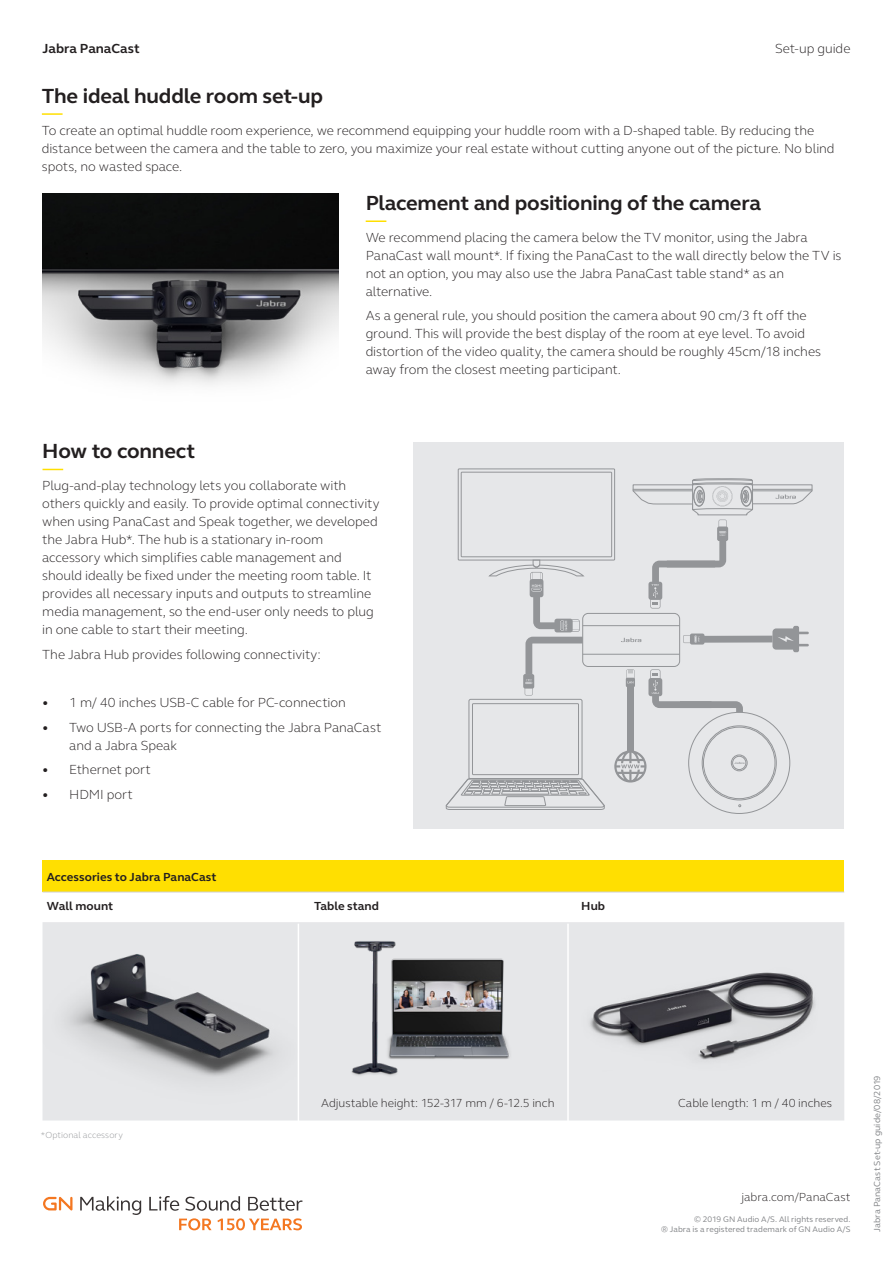
<style>
.page{position:relative;width:893px;height:1263px;background:#fff}
.page>*{position:absolute;margin:0;border:0;box-sizing:border-box;transform-origin:0 0}
.jabra_body_bold{font:700 21px "GN Elliot";letter-spacing:-.01em;color:#231f20}
.jabra_body_bold-2{font:300 13.5px/18px "GN Elliot";letter-spacing:-.005em;color:#231f20}
.t1{font:700 13.5px "GN Elliot";color:#231f20}
.jabra_body_bold-3{font:300 12px "GN Elliot";color:#231f20}
.jabra_table_copy{font:700 12px "GN Elliot";letter-spacing:.005em;color:#231f20}
.jabra_table_copy-2{font:300 12px "GN Elliot";letter-spacing:.005em;color:#231f20}
.claim{font:9px "GN Elliot";letter-spacing:.01em;color:#808285}
.jabra_body_bold-4{font:300 9px "GN Elliot";letter-spacing:.01em;color:#939598}
.t2{font:8.25px "GN Elliot";letter-spacing:.01em;color:#808285}
</style>
<div class="page">
<img style="left:43px;top:194px;width:295px;height:191px">
<div style="left:414px;top:443px;width:430px;height:386px;background:#e6e7e9"></div>
<div style="left:458px;top:468px;width:157px;height:92px;border:1px solid #939598"></div>
<div style="left:461px;top:472px;width:151px;height:85px;border:1px solid #939598"></div>
<div style="left:703px;top:636px;width:69px;height:7px;background:#939598"></div>
<svg style="left:772px;top:626px;width:37px;height:26px"></svg>
<div style="left:468px;top:699px;width:114px;height:80px;border:1px solid #939598;border-radius:2px"></div>
<div style="left:472px;top:703px;width:107px;height:72px;border:1px solid #939598"></div>
<svg style="left:445px;top:774px;width:160px;height:36px"></svg>
<svg style="left:683px;top:633px;width:21px;height:11px"></svg>
<svg style="left:487px;top:559px;width:99px;height:136px"></svg>
<svg style="left:632px;top:478px;width:181px;height:130px"></svg>
<svg style="left:614px;top:669px;width:177px;height:145px"></svg>
<hr style="left:583px;top:654px;width:97px;height:1px;background:#939598">
<hr style="left:583px;top:625px;width:97px;height:1px;background:#939598">
<svg style="left:621px;top:638px;width:20px;height:4px"></svg>
<div style="left:582px;top:613px;width:98px;height:54px;border:1px solid #939598;border-radius:6px"></div>
<svg style="left:43px;top:1197px;width:30px;height:13px"></svg>
<svg style="left:80px;top:1196px;width:61px;height:19px"></svg>
<svg style="left:149px;top:1196px;width:30px;height:15px"></svg>
<svg style="left:185px;top:1196px;width:55px;height:15px"></svg>
<svg style="left:248px;top:1197px;width:54px;height:14px"></svg>
<svg style="left:179px;top:1218px;width:123px;height:12px"></svg>
<hr style="left:366px;top:220px;width:20px;height:2px;background:#ffdf01">
<hr style="left:42px;top:113px;width:21px;height:2px;background:#ffdf01">
<svg style="left:43px;top:469px;width:20px;height:1px"></svg>
<div style="left:43px;top:861px;width:801px;height:31px;background:#ffdf01"></div>
<div style="left:43px;top:922px;width:801px;height:198px;background:#e6e7e9"></div>
<hr style="left:43px;top:892px;width:267px;height:1px;background:#d1d2d4">
<hr style="left:310px;top:892px;width:267px;height:1px;background:#d1d2d4">
<hr style="left:577px;top:892px;width:267px;height:1px;background:#d1d2d4">
<hr style="left:298px;top:924px;width:1px;height:204px;background:#fff">
<hr style="left:567px;top:924px;width:2px;height:204px;background:#fff">
<img style="left:338px;top:936px;width:180px;height:146px">
<img style="left:579px;top:939px;width:243px;height:146px">
<img style="left:43px;top:924px;width:255px;height:196px">
<p class="t1" style="left:43px;top:39px;width:99px">Jabra PanaCast</p>
<p class="jabra_body_bold-2" style="left:775px;top:39px;width:77px">Set-up guide</p>
<p class="jabra_body_bold" style="left:42px;top:82px;width:283px">The ideal huddle room set-up</p>
<p class="jabra_body_bold-2" style="left:42px;top:121px;width:794px">To create an optimal huddle room experience, we recommend equipping your huddle room with a D-shaped table. By reducing the distance between the camera and the table to zero, you maximize your real estate without cutting anyone out of the picture. No blind spots, no wasted space.</p>
<p class="jabra_body_bold" style="left:366px;top:188px;width:397px">Placement and positioning of the camera</p>
<p class="jabra_body_bold-2" style="left:366px;top:228px;width:477px">We recommend placing the camera below the TV monitor, using the Jabra PanaCast wall mount*. If fixing the PanaCast to the wall directly below the TV is not an option, you may also use the Jabra PanaCast table stand* as an alternative.</p>
<p class="jabra_body_bold-2" style="left:366px;top:306px;width:457px">As a general rule, you should position the camera about 90 cm/3 ft off the ground. This will provide the best display of the room at eye level. To avoid distortion of the video quality, the camera should be roughly 45cm/18 inches away from the closest meeting participant.</p>
<p class="jabra_body_bold" style="left:42px;top:437px;width:154px">How to connect</p>
<p class="jabra_body_bold-2" style="left:42px;top:476px;width:339px">Plug-and-play technology lets you collaborate with others quickly and easily. To provide optimal connectivity when using PanaCast and Speak together, we developed the Jabra Hub*. The hub is a stationary in-room accessory which simplifies cable management and should ideally be fixed under the meeting room table. It provides all necessary inputs and outputs to streamline media management, so the end-user only needs to plug in one cable to start their meeting.</p>
<p class="jabra_body_bold-2" style="left:42px;top:645px;width:280px">The Jabra Hub provides following connectivity:</p>
<p class="jabra_body_bold-2" style="left:42px;top:693px;width:305px">• 1 m/ 40 inches USB-C cable for PC-connection</p>
<p class="jabra_body_bold-2" style="left:69px;top:718px;width:314px;text-indent:-27px">• Two USB-A ports for connecting the Jabra PanaCast and a Jabra Speak</p>
<p class="jabra_body_bold-2" style="left:42px;top:760px;width:110px">• Ethernet port</p>
<p class="jabra_body_bold-2" style="left:42px;top:785px;width:92px">• HDMI port</p>
<p class="jabra_table_copy" style="left:47px;top:869px;width:171px">Accessories to Jabra PanaCast</p>
<p class="jabra_table_copy" style="left:47px;top:897px;width:68px">Wall mount</p>
<p class="jabra_table_copy" style="left:314px;top:897px;width:67px">Table stand</p>
<p class="jabra_table_copy" style="left:581px;top:897px;width:25px">Hub</p>
<p class="jabra_body_bold-4" style="left:41px;top:1129px;width:83px">*Optional accessory</p>
<p class="jabra_body_bold-3" style="left:321px;top:1095px;width:235px">Adjustable height: 152-317 mm / 6-12.5 inch</p>
<p class="jabra_body_bold-3" style="left:678px;top:1095px;width:156px">Cable length: 1 m / 40 inches</p>
<p class="jabra_table_copy-2" style="left:741px;top:1189px;width:111px">jabra.com/PanaCast</p>
<p class="t2" style="left:694px;top:1214px;width:158px">© 2019 GN Audio A/S. All rights reserved.</p>
<p class="t2" style="left:661px;top:1224px;width:191px">® Jabra is a registered trademark of GN Audio A/S</p>
<p class="claim" style="left:871px;top:1232px;width:158px;rotate:-90deg">Jabra PanaCast Set-up guide/08/2019</p>
</div>
